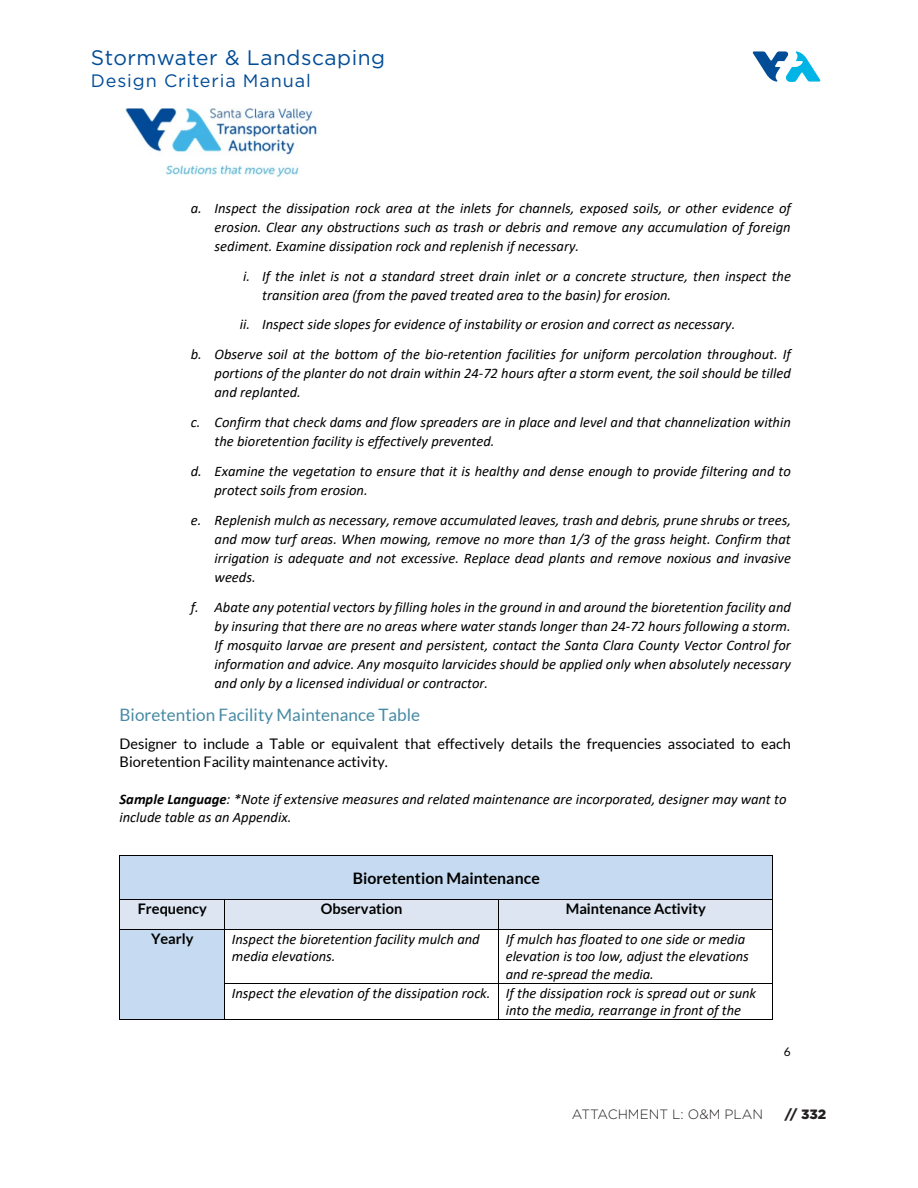
<style>
.page{position:relative;width:918px;height:1188px;background:#fff}
.page>*{position:absolute;margin:0;border:0;box-sizing:border-box;transform-origin:0 0}
.t1{font:21px "Gotham";letter-spacing:.025em;color:#004c97}
.t2{font:18px "Gotham";letter-spacing:.05em;color:#004c97}
.t3{font:17.1px "Lato";color:#478aa4}
.t4{font:700 15.9px "Lato";color:#000}
.t5{font:italic 14.55px/19px "Calibri";color:#000}
.t6{font:14.55px/18.9px "Lato";color:#000}
.t7{font:700 14.55px "Lato";color:#000}
.t8{font:300 13.5px "Gotham";color:#231f20}
.t9{font:900 13.5px "Gotham";color:#231f20}
.t10{font:11.85px "Lato";color:#000}
.s1{font-weight:700}
</style>
<div class="page">
<svg style="left:753px;top:51px;width:67px;height:31px"></svg>
<img style="left:125px;top:108px;width:192px;height:70px">
<div style="left:120px;top:856px;width:653px;height:43px;background:#c6dbf1"></div>
<hr style="left:120px;top:855px;width:653px;height:1px;background:#000">
<hr style="left:120px;top:856px;width:1px;height:43px;background:#000">
<hr style="left:773px;top:856px;width:1px;height:43px;background:#000">
<div style="left:120px;top:900px;width:104px;height:29px;background:#dce5f1"></div>
<div style="left:225px;top:900px;width:273px;height:29px;background:#dce5f1"></div>
<div style="left:499px;top:900px;width:274px;height:29px;background:#dce5f1"></div>
<hr style="left:120px;top:899px;width:104px;height:1px;background:#000">
<hr style="left:225px;top:899px;width:273px;height:1px;background:#000">
<hr style="left:499px;top:899px;width:274px;height:1px;background:#000">
<div style="left:120px;top:930px;width:104px;height:89px;background:#c6dbf1"></div>
<hr style="left:120px;top:929px;width:104px;height:1px;background:#000">
<svg style="left:224px;top:899px;width:1px;height:31px"></svg>
<hr style="left:225px;top:929px;width:273px;height:1px;background:#000">
<svg style="left:498px;top:899px;width:1px;height:31px"></svg>
<hr style="left:499px;top:929px;width:274px;height:1px;background:#000">
<hr style="left:120px;top:930px;width:1px;height:53px;background:#000">
<hr style="left:224px;top:930px;width:1px;height:53px;background:#000">
<hr style="left:498px;top:930px;width:1px;height:53px;background:#000">
<hr style="left:773px;top:930px;width:1px;height:53px;background:#000">
<hr style="left:225px;top:983px;width:273px;height:1px;background:#000">
<hr style="left:499px;top:983px;width:274px;height:1px;background:#000">
<hr style="left:120px;top:984px;width:1px;height:35px;background:#000">
<hr style="left:120px;top:1019px;width:104px;height:1px;background:#000">
<hr style="left:224px;top:984px;width:1px;height:35px;background:#000">
<hr style="left:225px;top:1019px;width:273px;height:1px;background:#000">
<hr style="left:498px;top:984px;width:1px;height:35px;background:#000">
<hr style="left:499px;top:1019px;width:274px;height:1px;background:#000">
<hr style="left:773px;top:984px;width:1px;height:35px;background:#000">
<h1 class="t1" style="left:91px;top:44px;width:296px">Stormwater &amp; Landscaping</h1>
<p class="t2" style="left:91px;top:69px;width:221px">Design Criteria Manual</p>
<p class="t5" style="left:215px;top:198px;width:578px;text-align:justify;text-indent:-24px">a. Inspect the dissipation rock area at the inlets for channels, exposed soils, or other evidence of erosion. Clear any obstructions such as trash or debris and remove any accumulation of foreign sediment. Examine dissipation rock and replenish if necessary.</p>
<p class="t5" style="left:262px;top:266px;width:530px;text-indent:-19px">i. If the inlet is not a standard street drain inlet or a concrete structure, then inspect the transition area (from the paved treated area to the basin) for erosion.</p>
<p class="t5" style="left:191px;top:309px;width:602px;line-height:29.7px;text-align:center">ii. Inspect side slopes for evidence of instability or erosion and correct as necessary.<br>b. Observe soil at the bottom of the bio-retention facilities for uniform percolation throughout. If</p>
<p class="t5" style="left:215px;top:363px;width:578px">portions of the planter do not drain within 24-72 hours after a storm event, the soil should be tilled and replanted.</p>
<p class="t5" style="left:215px;top:412px;width:578px;text-indent:-24px">c. Confirm that check dams and flow spreaders are in place and level and that channelization within the bioretention facility is effectively prevented.</p>
<p class="t5" style="left:215px;top:461px;width:578px;text-indent:-24px">d. Examine the vegetation to ensure that it is healthy and dense enough to provide filtering and to protect soils from erosion.</p>
<p class="t5" style="left:215px;top:510px;width:578px;text-align:justify;text-indent:-24px">e. Replenish mulch as necessary, remove accumulated leaves, trash and debris, prune shrubs or trees, and mow turf areas. When mowing, remove no more than 1/3 of the grass height. Confirm that irrigation is adequate and not excessive. Replace dead plants and remove noxious and invasive weeds.</p>
<p class="t5" style="left:215px;top:597px;width:578px;text-align:justify;text-indent:-24px">f. Abate any potential vectors by filling holes in the ground in and around the bioretention facility and by insuring that there are no areas where water stands longer than 24-72 hours following a storm.<br>If mosquito larvae are present and persistent, contact the Santa Clara County Vector Control for information and advice. Any mosquito larvicides should be applied only when absolutely necessary and only by a licensed individual or contractor.</p>
<p class="t3" style="left:120px;top:705px;width:302px">Bioretention Facility Maintenance Table</p>
<p class="t6" style="left:120px;top:734px;width:673px">Designer to include a Table or equivalent that effectively details the frequencies associated to each<br>Bioretention Facility maintenance activity.</p>
<p class="t5" style="left:120px;top:790px;width:669px;line-height:17.7px"><span class="s1">Sample Language</span>: *Note if extensive measures and related maintenance are incorporated, designer may want to include table as an Appendix.</p>
<p class="t4" style="left:353px;top:869px;width:188px">Bioretention Maintenance</p>
<p class="t7" style="left:138px;top:901px;width:71px">Frequency</p>
<p class="t7" style="left:321px;top:901px;width:83px">Observation</p>
<p class="t7" style="left:566px;top:901px;width:142px">Maintenance Activity</p>
<p class="t7" style="left:151px;top:931px;width:44px">Yearly</p>
<p class="t5" style="left:232px;top:929px;width:249px;line-height:17.7px">Inspect the bioretention facility mulch and media elevations.</p>
<p class="t5" style="left:506px;top:929px;width:241px">If mulch has floated to one side or media</p>
<p class="t5" style="left:506px;top:946px;width:245px">elevation is too low, adjust the elevations</p>
<p class="t5" style="left:506px;top:964px;width:150px">and re-spread the media.</p>
<p class="t5" style="left:232px;top:983px;width:526px">Inspect the elevation of the dissipation rock. If the dissipation rock is spread out or sunk</p>
<p class="t5" style="left:506px;top:1000px;width:237px">into the media, rearrange in front of the</p>
<p class="t10" style="left:784px;top:1045px;width:8px">6</p>
<p class="t8" style="left:572px;top:1105px;width:193px">ATTACHMENT L: O&amp;M PLAN</p>
<p class="t9" style="left:785px;top:1105px;width:43px">// 332</p>
</div>
